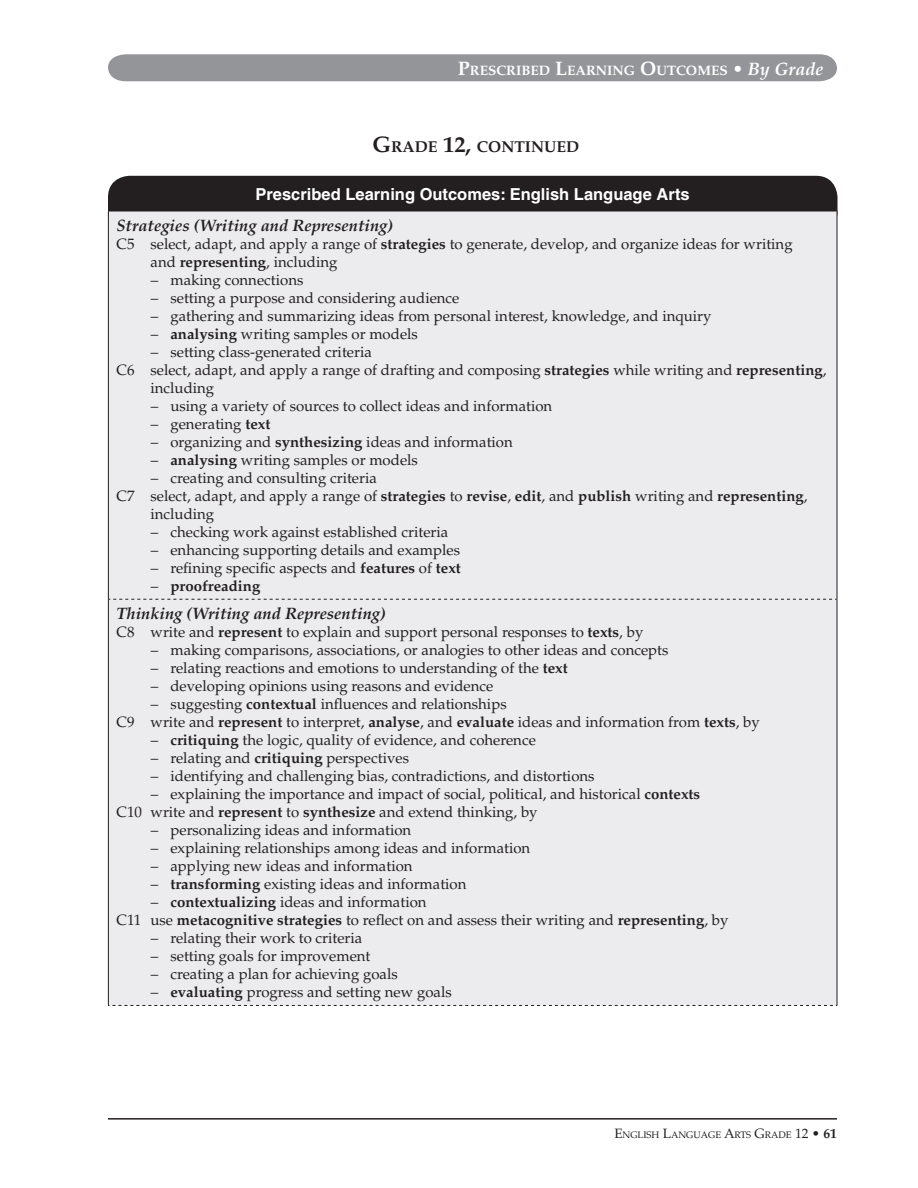
<style>
.page{position:relative;width:918px;height:1188px;background:#fff}
.page>*{position:absolute;margin:0;border:0;box-sizing:border-box;transform-origin:0 0}
.t1{font:italic 700 16.5px "Palatino";color:#231f20}
.t2{font:700 16.5px "Helvetica";color:#fff}
.t3{font:700 15.75px "Palatino";color:#231f20}
.t4{font:15px/18px "Palatino";color:#231f20}
.t5{font:700 15px "Palatino";color:#231f20}
.t6{font:700 13.65px "Palatino";color:#fff}
.t7{font:9.45px "Palatino";color:#231f20}
.s1{font-size:19.5px}
.s2{font-size:18px}
.s3{font-style:italic;font-size:18px}
.s4{font-size:22.5px}
.s5{font-weight:700}
.s6{font-weight:400}
.s7{font-size:13.5px}
.s8{font-weight:700;font-size:13.5px}
</style>
<div class="page">
<div style="left:108px;top:54px;width:729px;height:27px;background:#939598"></div>
<hr style="left:108px;top:1118px;width:729px;height:2px;background:#231f20">
<div style="left:108px;top:176px;width:730px;height:57px;background:#231f20;border-radius:22px"></div>
<div style="left:109px;top:212px;width:728px;height:793px;background:#ececee"></div>
<hr style="left:108px;top:211px;width:1px;height:388px;background:#231f20">
<hr style="left:837px;top:211px;width:1px;height:388px;background:#231f20">
<hr style="left:108px;top:599px;width:1px;height:406px;background:#231f20">
<hr style="left:837px;top:599px;width:1px;height:406px;background:#231f20">
<svg style="left:109px;top:599px;width:728px;height:1px"></svg>
<svg style="left:108px;top:1005px;width:729px;height:1px"></svg>
<p class="t6" style="left:458px;top:62px;width:367px"><span class="s1">P</span>rescribed <span class="s1">L</span>earning <span class="s1">O</span>utcomes <span class="s2">•</span> <span class="s3">By Grade</span></p>
<p class="t3" style="left:372px;top:137px;width:208px"><span class="s4">G</span>rade <span class="s4">12,</span> continued</p>
<p class="t2" style="left:256px;top:184px;width:436px">Prescribed Learning Outcomes: English Language Arts</p>
<p class="t1" style="left:116px;top:216px;width:278px">Strategies (Writing and Representing)</p>
<p class="t4" style="left:151px;top:235px;width:644px;text-indent:-34px">C5 select, adapt, and apply a range of <span class="s5">strategies</span> to generate, develop, and organize ideas for writing and <span class="s5">representing</span>, including</p>
<p class="t4" style="left:151px;top:271px;width:154px">– making connections</p>
<p class="t4" style="left:151px;top:289px;width:310px">– setting a purpose and considering audience</p>
<p class="t4" style="left:151px;top:307px;width:562px">– gathering and summarizing ideas from personal interest, knowledge, and inquiry</p>
<p class="t4" style="left:151px;top:325px;width:268px">– <span class="s5">analysing</span> writing samples or models</p>
<p class="t4" style="left:151px;top:343px;width:222px">– setting class-generated criteria</p>
<p class="t4" style="left:116px;top:361px;width:712px">C6 select, adapt, and apply a range of drafting and composing <span class="s5">strategies</span> while writing and <span class="s5">representing</span>,</p>
<p class="t4" style="left:151px;top:379px;width:65px">including</p>
<p class="t4" style="left:151px;top:397px;width:403px">– using a variety of sources to collect ideas and information</p>
<p class="t4" style="left:151px;top:415px;width:121px">– generating <span class="s5">text</span></p>
<p class="t4" style="left:151px;top:433px;width:363px">– organizing and <span class="s5">synthesizing</span> ideas and information</p>
<p class="t4" style="left:151px;top:451px;width:268px">– <span class="s5">analysing</span> writing samples or models</p>
<p class="t4" style="left:151px;top:469px;width:227px">– creating and consulting criteria</p>
<p class="t4" style="left:116px;top:487px;width:693px">C7 select, adapt, and apply a range of <span class="s5">strategies</span> to <span class="s5">revise</span>, <span class="s5">edit</span>, and <span class="s5">publish</span> writing and <span class="s5">representing</span>,</p>
<p class="t4" style="left:151px;top:505px;width:65px">including</p>
<p class="t4" style="left:151px;top:523px;width:299px">– checking work against established criteria</p>
<p class="t4" style="left:151px;top:541px;width:311px">– enhancing supporting details and examples</p>
<p class="t4" style="left:151px;top:559px;width:311px">– refining specific aspects and <span class="s5">features</span> of <span class="s5">text</span></p>
<p class="t5" style="left:151px;top:577px;width:111px"><span class="s6">–</span> proofreading</p>
<p class="t1" style="left:116px;top:604px;width:271px">Thinking (Writing and Representing)</p>
<p class="t4" style="left:116px;top:624px;width:528px">C8 write and <span class="s5">represent</span> to explain and support personal responses to <span class="s5">texts</span>, by</p>
<p class="t4" style="left:151px;top:642px;width:519px">– making comparisons, associations, or analogies to other ideas and concepts</p>
<p class="t4" style="left:151px;top:660px;width:418px">– relating reactions and emotions to understanding of the <span class="s5">text</span></p>
<p class="t4" style="left:151px;top:678px;width:344px">– developing opinions using reasons and evidence</p>
<p class="t4" style="left:116px;top:696px;width:645px;text-indent:35px">– suggesting <span class="s5">contextual</span> influences and relationships<br>C9 write and <span class="s5">represent</span> to interpret, <span class="s5">analyse</span>, and <span class="s5">evaluate</span> ideas and information from <span class="s5">texts</span>, by</p>
<p class="t4" style="left:151px;top:732px;width:386px">– <span class="s5">critiquing</span> the logic, quality of evidence, and coherence</p>
<p class="t4" style="left:151px;top:750px;width:260px">– relating and <span class="s5">critiquing</span> perspectives</p>
<p class="t4" style="left:151px;top:768px;width:445px">– identifying and challenging bias, contradictions, and distortions</p>
<p class="t4" style="left:116px;top:786px;width:585px;text-indent:34px">– explaining the importance and impact of social, political, and historical <span class="s5">contexts<br></span>C10 write and <span class="s5">represent</span> to <span class="s5">synthesize</span> and extend thinking, by</p>
<p class="t4" style="left:151px;top:822px;width:262px">– personalizing ideas and information</p>
<p class="t4" style="left:151px;top:840px;width:381px">– explaining relationships among ideas and information</p>
<p class="t4" style="left:151px;top:858px;width:263px">– applying new ideas and information</p>
<p class="t4" style="left:151px;top:876px;width:317px">– <span class="s5">transforming</span> existing ideas and information</p>
<p class="t4" style="left:116px;top:894px;width:614px;text-indent:34px">– <span class="s5">contextualizing</span> ideas and information<br>C11 use <span class="s5">metacognitive strategies</span> to reflect on and assess their writing and <span class="s5">representing</span>, by</p>
<p class="t4" style="left:151px;top:930px;width:213px">– relating their work to criteria</p>
<p class="t4" style="left:151px;top:948px;width:221px">– setting goals for improvement</p>
<p class="t4" style="left:151px;top:966px;width:248px">– creating a plan for achieving goals</p>
<p class="t4" style="left:151px;top:984px;width:302px">– <span class="s5">evaluating</span> progress and setting new goals</p>
<p class="t7" style="left:614px;top:1129px;width:224px"><span class="s7">E</span>nglish <span class="s7">L</span>anguage <span class="s7">A</span>rts <span class="s7">G</span>rade <span class="s7">12</span> <span class="s8">• 61</span></p>
</div>
